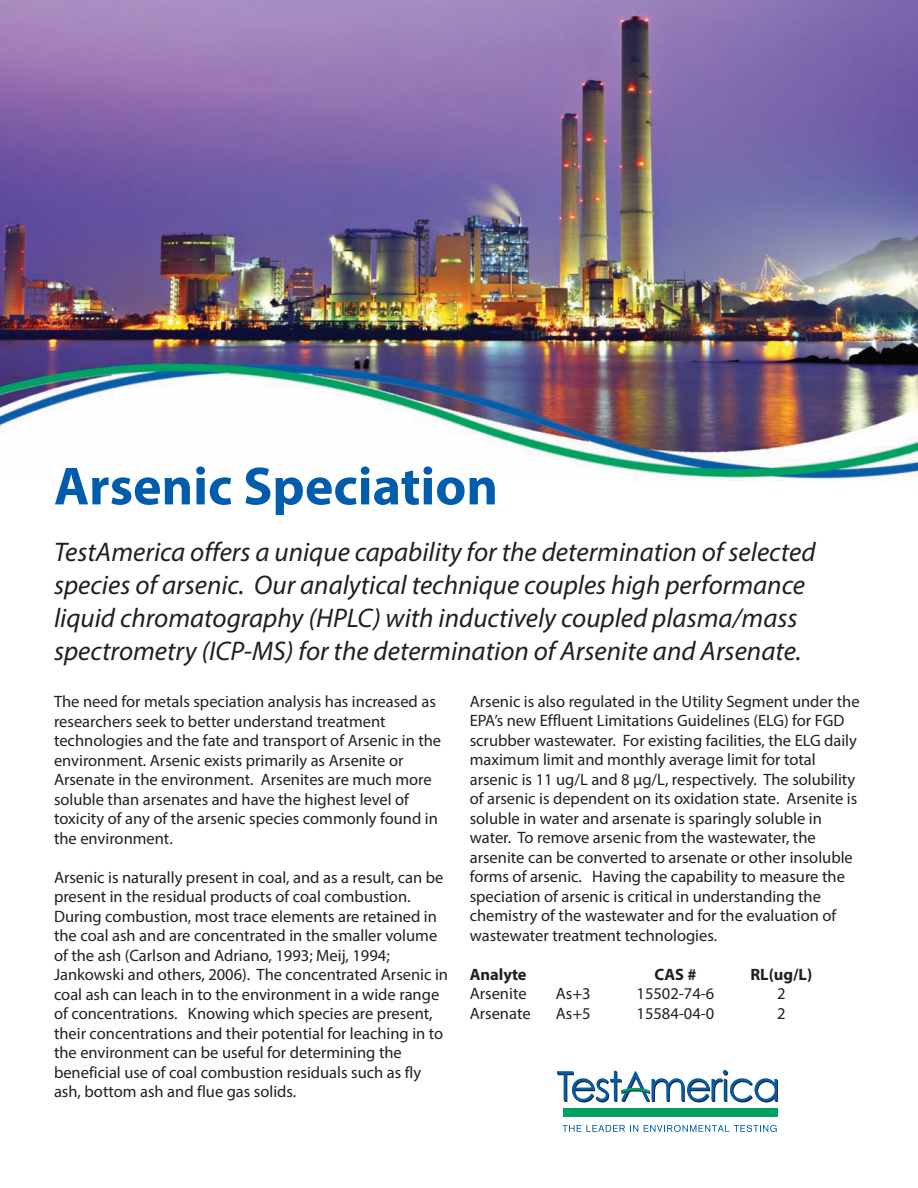
<style>
.page{position:relative;width:918px;height:1188px;background:#fff}
.page>*{position:absolute;margin:0;border:0;box-sizing:border-box;transform-origin:0 0}
.t1{font:700 54px "Myriad Pro";color:#015dab}
.t2{font:italic 27px/33px "Myriad Pro";color:#231f20}
.t3{font:16.5px/19.5px "Myriad Pro";color:#231f20}
.t4{font:700 16.5px "Myriad Pro";color:#231f20}
</style>
<div class="page">
<img style="left:0;top:0;width:918px;height:480px">
<svg style="left:563px;top:1125px;width:75px;height:7px"></svg>
<svg style="left:644px;top:1125px;width:133px;height:7px"></svg>
<svg style="left:557px;top:1070px;width:221px;height:32px"></svg>
<div style="left:563px;top:1108px;width:214px;height:9px;background:#00a261"></div>
<h1 class="t1" style="left:54px;top:466px;width:446px">Arsenic Speciation</h1>
<p class="t2" style="left:54px;top:538px;width:763px">TestAmerica offers a unique capability for the determination of selected species of arsenic. Our analytical technique couples high performance liquid chromatography (HPLC) with inductively coupled plasma/mass spectrometry (ICP-MS) for the determination of Arsenite and Arsenate.</p>
<p class="t3" style="left:54px;top:693px;width:389px">The need for metals speciation analysis has increased as researchers seek to better understand treatment technologies and the fate and transport of Arsenic in the environment. Arsenic exists primarily as Arsenite or Arsenate in the environment. Arsenites are much more soluble than arsenates and have the highest level of toxicity of any of the arsenic species commonly found in the environment.</p>
<p class="t3" style="left:54px;top:869px;width:396px">Arsenic is naturally present in coal, and as a result, can be present in the residual products of coal combustion.<br>During combustion, most trace elements are retained in the coal ash and are concentrated in the smaller volume of the ash (Carlson and Adriano, 1993; Meij, 1994; Jankowski and others, 2006). The concentrated Arsenic in coal ash can leach in to the environment in a wide range of concentrations. Knowing which species are present, their concentrations and their potential for leaching in to the environment can be useful for determining the beneficial use of coal combustion residuals such as fly ash, bottom ash and flue gas solids.</p>
<p class="t3" style="left:470px;top:693px;width:391px">Arsenic is also regulated in the Utility Segment under the EPA’s new Effluent Limitations Guidelines (ELG) for FGD scrubber wastewater. For existing facilities, the ELG daily maximum limit and monthly average limit for total arsenic is 11 ug/L and 8 µg/L, respectively. The solubility of arsenic is dependent on its oxidation state. Arsenite is soluble in water and arsenate is sparingly soluble in water. To remove arsenic from the wastewater, the arsenite can be converted to arsenate or other insoluble forms of arsenic. Having the capability to measure the speciation of arsenic is critical in understanding the chemistry of the wastewater and for the evaluation of wastewater treatment technologies.</p>
<p class="t4" style="left:470px;top:968px;width:58px">Analyte</p>
<p class="t4" style="left:654px;top:968px;width:44px">CAS #</p>
<p class="t4" style="left:750px;top:968px;width:63px">RL(ug/L)</p>
<p class="t3" style="left:470px;top:986px;width:58px">Arsenite</p>
<p class="t3" style="left:556px;top:986px;width:36px">As+3</p>
<p class="t3" style="left:637px;top:986px;width:79px">15502-74-6</p>
<p class="t3" style="left:777px;top:986px;width:10px">2</p>
<p class="t3" style="left:470px;top:1005px;width:62px">Arsenate</p>
<p class="t3" style="left:556px;top:1005px;width:36px">As+5</p>
<p class="t3" style="left:637px;top:1005px;width:79px">15584-04-0</p>
<p class="t3" style="left:777px;top:1005px;width:10px">2</p>
</div>
